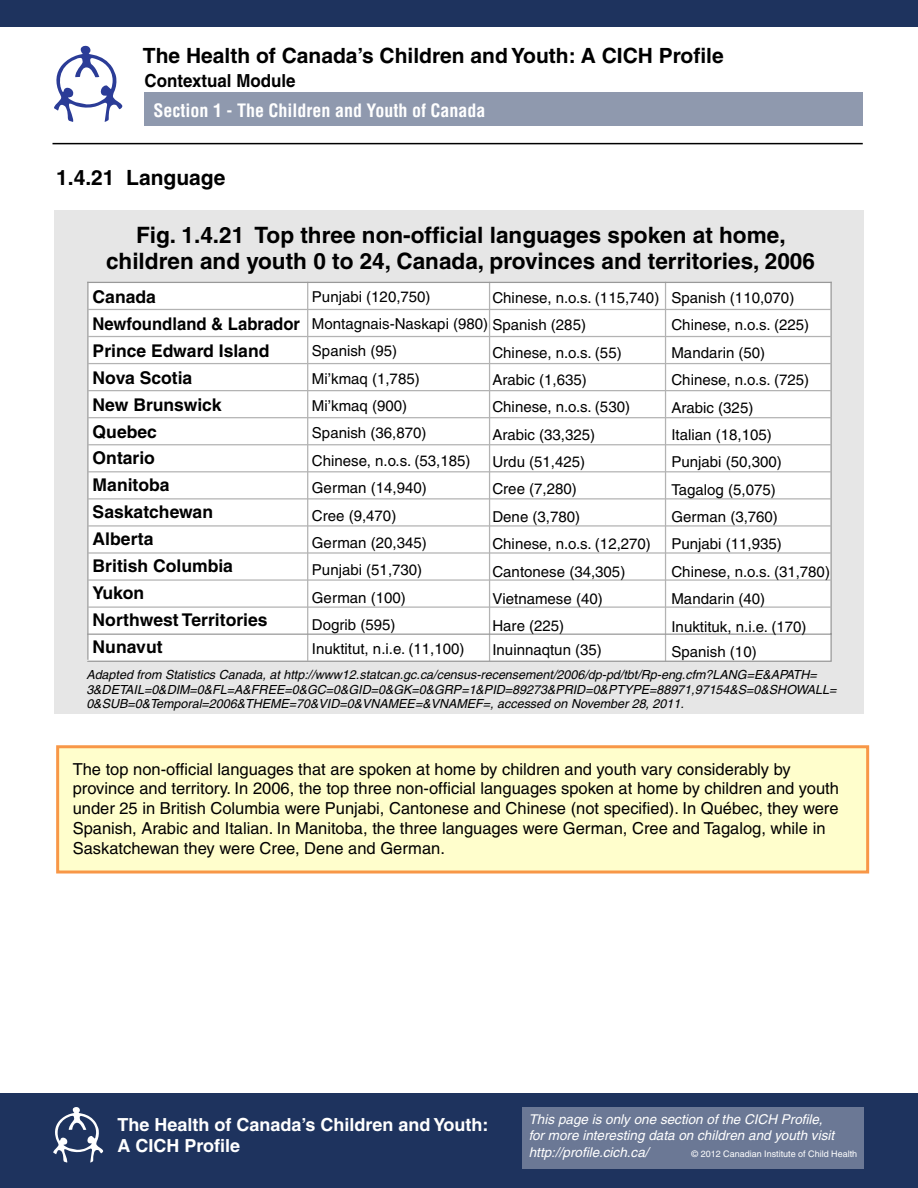
<style>
.page{position:relative;width:918px;height:1188px;background:#fff}
.page>*{position:absolute;margin:0;border:0;box-sizing:border-box;transform-origin:0 0}
.t1{font:700 22.5px/26.8px "Helvetica";color:#000;text-align:center}
.t2{font:700 21px "Helvetica";color:#000}
.t3{font:700 18px/21.6px "Helvetica";color:#fff}
.t4{font:700 condensed 18px "Helvetica";color:#fff}
.t5{font:700 18px "Helvetica";color:#000;scale:.94 1}
.t6{font:700 17.55px/26.8px "Helvetica";color:#000}
.t7{font:700 17.55px "Helvetica";color:#000;scale:.95 1}
.t8{font:16.5px/19.8px "Helvetica";color:#000}
.t9{font:15px/27.5px "Helvetica";color:#000}
.t10{font:italic 13.5px/16.2px "Helvetica";color:#fff}
.t11{font:italic 12.6px/14.5px "Helvetica";color:#000}
.t12{font:9px "Helvetica";color:#fff}
</style>
<div class="page">
<div style="left:0;top:1093px;width:918px;height:95px;background:#1e335e"></div>
<svg style="left:53px;top:1107px;width:50px;height:56px"></svg>
<svg style="left:54px;top:46px;width:68px;height:76px"></svg>
<div style="left:522px;top:1107px;width:342px;height:62px;background:#6b7895"></div>
<hr style="left:52px;top:143px;width:811px;height:1px;background:#000">
<div style="left:0;top:0;width:918px;height:27px;background:#1e335e"></div>
<div style="left:145px;top:92px;width:718px;height:34px;background:#8f99ae"></div>
<div style="left:58px;top:747px;width:810px;height:125px;background:#fffecc"></div>
<div style="left:56px;top:745px;width:813px;height:129px;border:3px solid #f89747"></div>
<div style="left:54px;top:210px;width:810px;height:504px;background:#e6e6e6"></div>
<div style="left:88px;top:282px;width:743px;height:379px;background:#fff"></div>
<hr style="left:87px;top:282px;width:2px;height:378px;background:#999">
<hr style="left:307px;top:282px;width:1px;height:379px;background:#b3b3b3">
<hr style="left:489px;top:282px;width:1px;height:379px;background:#b3b3b3">
<hr style="left:665px;top:282px;width:1px;height:379px;background:#b3b3b3">
<hr style="left:830px;top:282px;width:2px;height:379px;background:#999">
<hr style="left:87px;top:634px;width:745px;height:1px;background:#999">
<hr style="left:87px;top:661px;width:745px;height:1px;background:#999">
<hr style="left:87px;top:606px;width:745px;height:2px;background:#b3b3b3">
<hr style="left:87px;top:579px;width:745px;height:2px;background:#b3b3b3">
<hr style="left:87px;top:552px;width:745px;height:2px;background:#b3b3b3">
<hr style="left:87px;top:525px;width:745px;height:2px;background:#b3b3b3">
<hr style="left:87px;top:498px;width:745px;height:2px;background:#b3b3b3">
<hr style="left:87px;top:471px;width:745px;height:1px;background:#b3b3b3">
<hr style="left:87px;top:444px;width:745px;height:1px;background:#b3b3b3">
<hr style="left:87px;top:417px;width:745px;height:1px;background:#b3b3b3">
<hr style="left:87px;top:390px;width:745px;height:1px;background:#b3b3b3">
<hr style="left:87px;top:363px;width:745px;height:1px;background:#b3b3b3">
<hr style="left:87px;top:336px;width:745px;height:1px;background:#b3b3b3">
<hr style="left:87px;top:309px;width:745px;height:1px;background:#b3b3b3">
<hr style="left:87px;top:282px;width:745px;height:1px;background:#999">
<h2 class="t2" style="left:143px;top:43px;width:582px">The Health of Canada’s Children and Youth: A CICH Profile</h2>
<p class="t5" style="left:145px;top:70px;width:162px">Contextual Module</p>
<p class="t4" style="left:154px;top:99px;width:334px">Section 1 - The Children and Youth of Canada</p>
<h2 class="t2" style="left:56px;top:165px;width:171px">1.4.21 Language</h2>
<h1 class="t1" style="left:106px;top:221px;width:710px">Fig. 1.4.21 Top three non-official languages spoken at home, children and youth 0 to 24, Canada, provinces and territories, 2006</h1>
<p class="t6" style="left:93px;top:283px;width:65px">Canada</p>
<p class="t9" style="left:312px;top:283px;width:120px">Punjabi (120,750)</p>
<p class="t9" style="left:492px;top:284px;width:168px">Chinese, n.o.s. (115,740)</p>
<p class="t7" style="left:93px;top:313px;width:220px">Newfoundland &amp; Labrador</p>
<p class="t9" style="left:312px;top:310px;width:276px">Montagnais-Naskapi (980) Spanish (285)</p>
<p class="t6" style="left:93px;top:337px;width:178px">Prince Edward Island<br>Nova Scotia<br>New Brunswick<br>Quebec<br>Ontario<br>Manitoba<br>Saskatchewan<br>Alberta<br>British Columbia<br>Yukon<br>Northwest Territories<br>Nunavut</p>
<p class="t9" style="left:312px;top:337px;width:160px">Spanish (95)<br>Mi’kmaq (1,785)<br>Mi’kmaq (900)<br>Spanish (36,870)<br>Chinese, n.o.s. (53,185)<br>German (14,940)<br>Cree (9,470)<br>German (20,345)<br>Punjabi (51,730)<br>German (100)<br>Dogrib (595)</p>
<p class="t9" style="left:312px;top:635px;width:154px">Inuktitut, n.i.e. (11,100)</p>
<p class="t9" style="left:492px;top:339px;width:160px">Chinese, n.o.s. (55)<br>Arabic (1,635)<br>Chinese, n.o.s. (530)<br>Arabic (33,325)<br>Urdu (51,425)<br>Cree (7,280)<br>Dene (3,780)<br>Chinese, n.o.s. (12,270)<br>Cantonese (34,305)<br>Vietnamese (40)<br>Hare (225)</p>
<p class="t9" style="left:492px;top:636px;width:111px">Inuinnaqtun (35)</p>
<p class="t9" style="left:671px;top:284px;width:160px">Spanish (110,070)<br>Chinese, n.o.s. (225)<br>Mandarin (50)<br>Chinese, n.o.s. (725)<br>Arabic (325)<br>Italian (18,105)<br>Punjabi (50,300)<br>Tagalog (5,075)<br>German (3,760)<br>Punjabi (11,935)<br>Chinese, n.o.s. (31,780)<br>Mandarin (40)<br>Inuktituk, n.i.e. (170)</p>
<p class="t9" style="left:671px;top:638px;width:87px">Spanish (10)</p>
<p class="t11" style="left:86px;top:668px;width:755px">Adapted from Statistics Canada,athttp://www12.statcan.gc.ca/census-recensement/2006/dp-pd/tbt/Rp-eng.cfm?LANG=E&amp;APATH=<br>3&amp;DETAIL=0&amp;DIM=0&amp;FL=A&amp;FREE=0&amp;GC=0&amp;GID=0&amp;GK=0&amp;GRP=1&amp;PID=89273&amp;PRID=0&amp;PTYPE=88971,97154&amp;S=0&amp;SHOWALL=<br>0&amp;SUB=0&amp;Temporal=2006&amp;THEME=70&amp;VID=0&amp;VNAMEE=&amp;VNAMEF=,accessed on November28,2011.</p>
<p class="t8" style="left:73px;top:759px;width:768px">The top non-official languages that are spoken at home by children and youth vary considerably by province and territory. In 2006, the top three non-official languages spoken at home by children and youth under 25 in British Columbia were Punjabi, Cantonese and Chinese (not specified). In Québec, they were Spanish, Arabic and Italian. In Manitoba, the three languages were German, Cree and Tagalog, while in Saskatchewan they were Cree, Dene and German.</p>
<p class="t3" style="left:118px;top:1113px;width:373px">The Health of Canada’s Children and Youth:<br>A CICH Profile</p>
<p class="t10" style="left:529px;top:1111px;width:307px">This page is only one section of the CICH Profile, for more interesting data on children and youth visit http://profile.cich.ca/</p>
<p class="t12" style="left:692px;top:1149px;width:167px">© 2012 Canadian Institute of Child Health</p>
</div>
